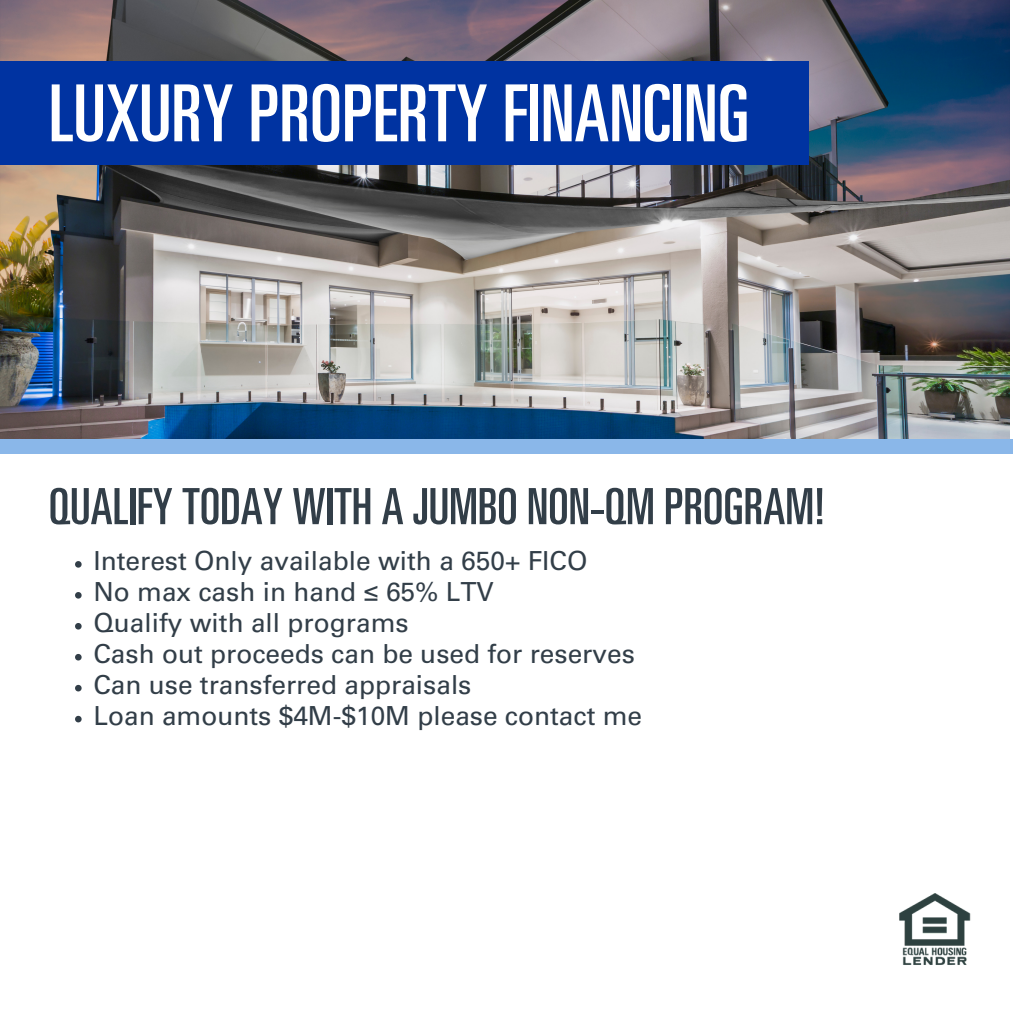
<style>
.page{position:relative;width:1013px;height:1013px;background:#fff}
.page>*{position:absolute;margin:0;border:0;box-sizing:border-box;transform-origin:0 0}
.t1{font:78.75px "Univers LT Pro Ult Cond";color:#fff}
.t2{font:ultra-condensed 50px "Univers LT Std";color:#323e48}
.t3{font:26.25px/31px "Univers LT Pro 55 Roman";color:#323e48}
</style>
<div class="page">
<img style="left:899px;top:893px;width:72px;height:72px">
<img style="left:0;top:0;width:1009px;height:439px">
<div style="left:0;top:61px;width:808px;height:104px;background:#0033a1"></div>
<div style="left:0;top:439px;width:1012px;height:14px;background:#8ab7e9"></div>
<svg style="left:75px;top:561px;width:7px;height:6px"></svg>
<svg style="left:75px;top:592px;width:7px;height:6px"></svg>
<svg style="left:75px;top:623px;width:7px;height:6px"></svg>
<svg style="left:75px;top:654px;width:7px;height:6px"></svg>
<svg style="left:75px;top:685px;width:7px;height:6px"></svg>
<svg style="left:75px;top:715px;width:7px;height:7px"></svg>
<h2 class="t1" style="left:49px;top:59px;width:702px">LUXURY PROPERTY FINANCING</h2>
<p class="t2" style="left:49px;top:488px;width:778px">QUALIFY TODAY WITH A JUMBO NON-QM PROGRAM!</p>
<p class="t3" style="left:93px;top:549px;width:550px">Interest Only available with a 650+ FICO<br>No max cash in hand ≤ 65% LTV<br>Qualify with all programs<br>Cash out proceeds can be used for reserves Can use transferred appraisals<br>Loan amounts $4M-$10M please contact me</p>
</div>
